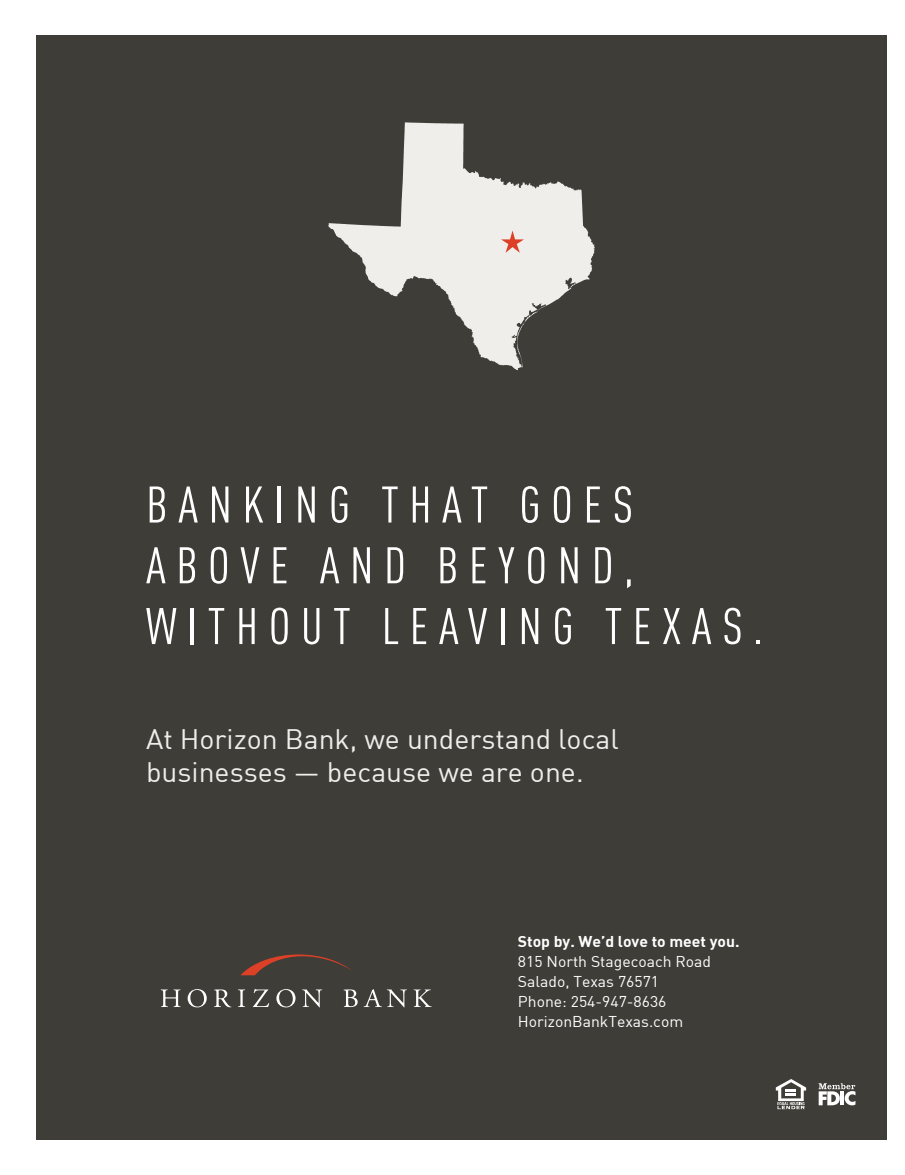
<style>
.page{position:relative;width:905px;height:1175px;background:#fff}
.page>*{position:absolute;margin:0;border:0;box-sizing:border-box;transform-origin:0 0}
.t1{font:50.55px/60.8px "DIN Cond";letter-spacing:.2em;color:#fff}
.t2{font:27.6px/33.2px "DIN";color:#efeeeb}
.t3{font:15.3px/20px "DIN";color:#fff}
.t4{font:15.3px "DIN Bold";color:#fff}
</style>
<div class="page">
<div style="left:36px;top:35px;width:850px;height:1104px;background:#3e3d37"></div>
<svg style="left:328px;top:122px;width:266px;height:248px"></svg>
<svg style="left:501px;top:230px;width:23px;height:23px"></svg>
<svg style="left:241px;top:954px;width:111px;height:21px"></svg>
<svg style="left:161px;top:989px;width:19px;height:18px"></svg>
<svg style="left:188px;top:989px;width:19px;height:18px"></svg>
<svg style="left:214px;top:989px;width:17px;height:18px"></svg>
<svg style="left:238px;top:989px;width:7px;height:18px"></svg>
<svg style="left:253px;top:989px;width:16px;height:18px"></svg>
<svg style="left:276px;top:989px;width:19px;height:18px"></svg>
<svg style="left:302px;top:989px;width:20px;height:18px"></svg>
<svg style="left:343px;top:989px;width:14px;height:18px"></svg>
<svg style="left:363px;top:989px;width:44px;height:18px"></svg>
<svg style="left:413px;top:989px;width:18px;height:18px"></svg>
<svg style="left:818px;top:1083px;width:37px;height:22px"></svg>
<hr style="left:840px;top:1091px;width:4px;height:14px;background:#fff">
<svg style="left:775px;top:1079px;width:31px;height:30px"></svg>
<h1 class="t1" style="left:146px;top:474px;width:619px">BANKING THAT GOES<br>ABOVE AND BEYOND,<br>WITHOUT LEAVING TEXAS.</h1>
<h2 class="t2" style="left:146px;top:722px;width:474px">At Horizon Bank, we understand local businesses — because we are one.</h2>
<p class="t4" style="left:518px;top:931px;width:223px">Stop by. We’d love to meet you.</p>
<p class="t3" style="left:518px;top:951px;width:195px">815 North Stagecoach Road<br>Salado, Texas 76571<br>Phone: 254-947-8636<br>HorizonBankTexas.com</p>
</div>
